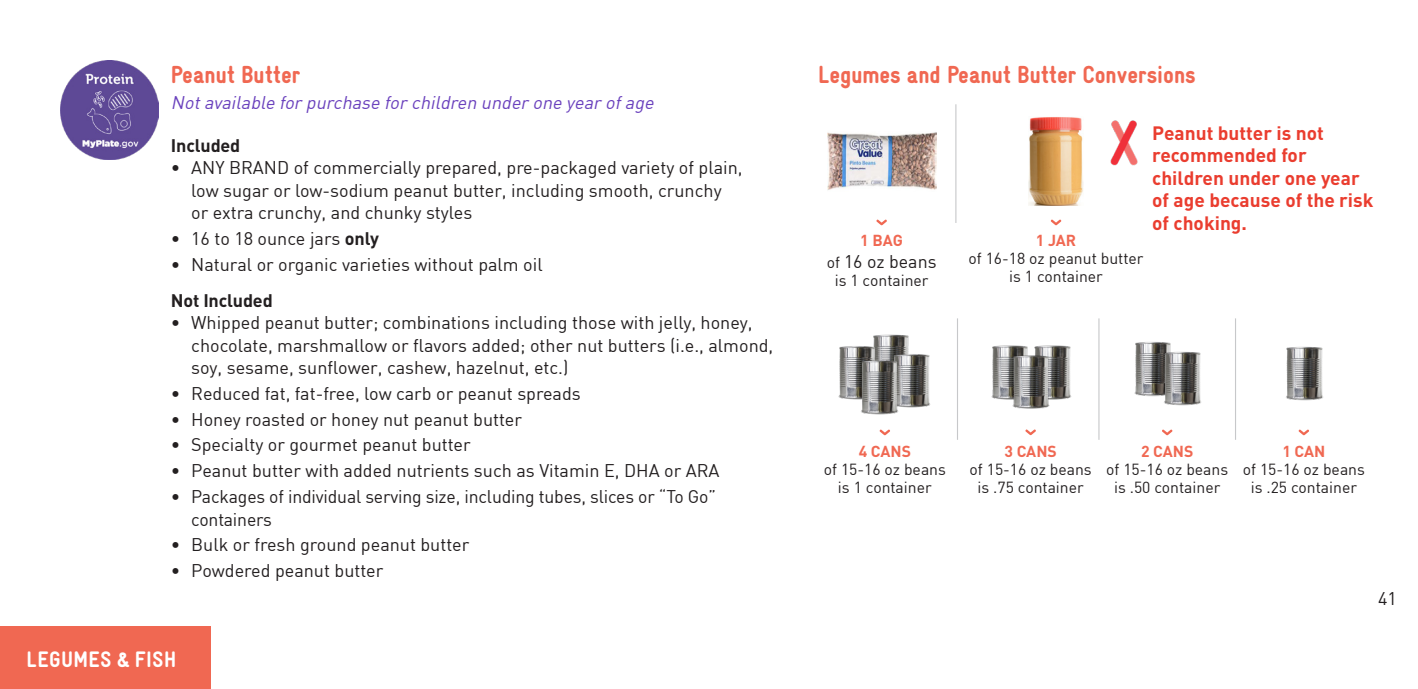
<style>
.page{position:relative;width:1418px;height:689px;background:#fff}
.page>*{position:absolute;margin:0;border:0;box-sizing:border-box;transform-origin:0 0}
.Subhead{font:900 24.75px "Gravur Condensed";color:#f06852}
.t1{font:900 22.5px "Gravur Condensed";letter-spacing:.02em;color:#fff}
.Body_Copy{font:700 19.12px/22.5px "DIN";color:#ea3d2f}
.Bullet_Copy{font:18px/22.5px "DIN";color:#231f20}
.Detail{font:italic 18px "DIN";color:#6a41bd}
.Black_Listing_Subhea{font:700 18px "DIN";letter-spacing:-.01em;color:#231f20}
.t2{font:15.75px/18px "DIN";color:#231f20;text-align:center}
.t3{font:700 15.75px "DIN";color:#f06852}
.s1{font-weight:700}
.s2{font-size:15.75px}
</style>
<div class="page">
<img style="left:1110px;top:120px;width:28px;height:46px">
<img style="left:1064px;top:345px;width:8px;height:54px">
<img style="left:991px;top:346px;width:6px;height:53px">
<img style="left:997px;top:345px;width:67px;height:64px">
<img style="left:1134px;top:342px;width:37px;height:54px">
<img style="left:1148px;top:345px;width:53px;height:61px">
<img style="left:1286px;top:346px;width:37px;height:55px">
<img style="left:873px;top:334px;width:36px;height:11px">
<img style="left:890px;top:345px;width:41px;height:63px">
<img style="left:838px;top:337px;width:52px;height:62px">
<img style="left:846px;top:352px;width:66px;height:63px">
<svg style="left:879px;top:429px;width:11px;height:6px"></svg>
<svg style="left:1025px;top:429px;width:10px;height:6px"></svg>
<svg style="left:1162px;top:429px;width:10px;height:6px"></svg>
<svg style="left:1298px;top:429px;width:11px;height:6px"></svg>
<img style="left:1028px;top:117px;width:55px;height:88px">
<svg style="left:876px;top:219px;width:11px;height:6px"></svg>
<svg style="left:1050px;top:219px;width:11px;height:6px"></svg>
<hr style="left:955px;top:104px;width:1px;height:119px;background:#c7c8ca">
<hr style="left:957px;top:318px;width:1px;height:122px;background:#c7c8ca">
<hr style="left:1098px;top:318px;width:1px;height:122px;background:#c7c8ca">
<hr style="left:1235px;top:318px;width:1px;height:122px;background:#c7c8ca">
<div style="left:0;top:626px;width:210px;height:62px;background:#f06852"></div>
<img style="left:61px;top:61px;width:97px;height:99px">
<img style="left:827px;top:132px;width:109px;height:58px">
<p class="Subhead" style="left:171px;top:61px;width:131px">Peanut Butter</p>
<p class="Detail" style="left:171px;top:91px;width:488px">Notavailable forpurchase forchildren underone yearofage</p>
<p class="Black_Listing_Subhea" style="left:171px;top:133px;width:71px">Included</p>
<p class="Bullet_Copy" style="left:191px;top:156px;width:553px;text-indent:-20px">• ANY BRAND of commercially prepared, pre-packaged variety of plain, low sugar or low-sodium peanut butter, including smooth, crunchy or extra crunchy, and chunky styles</p>
<p class="Bullet_Copy" style="left:171px;top:227px;width:210px">• 16 to 18 ounce jars <span class="s1">only</span></p>
<p class="Bullet_Copy" style="left:171px;top:253px;width:373px">• Natural or organic varieties without palm oil</p>
<p class="Black_Listing_Subhea" style="left:171px;top:288px;width:103px">Not Included</p>
<p class="Bullet_Copy" style="left:191px;top:311px;width:583px;text-indent:-20px">• Whipped peanut butter; combinations including those with jelly, honey, chocolate, marshmallow or flavors added; other nut butters (i.e., almond, soy, sesame, sunflower, cashew, hazelnut, etc.)</p>
<p class="Bullet_Copy" style="left:171px;top:382px;width:411px">• Reduced fat, fat-free, low carb or peanut spreads</p>
<p class="Bullet_Copy" style="left:171px;top:407px;width:353px">• Honey roasted or honey nut peanut butter</p>
<p class="Bullet_Copy" style="left:171px;top:433px;width:301px">• Specialty or gourmet peanut butter</p>
<p class="Bullet_Copy" style="left:171px;top:459px;width:550px">• Peanut butter with added nutrients such as Vitamin E, DHA or ARA</p>
<p class="Bullet_Copy" style="left:191px;top:485px;width:526px;text-indent:-20px">• Packages of individual serving size, including tubes, slices or “To Go” containers</p>
<p class="Bullet_Copy" style="left:171px;top:533px;width:300px">• Bulk or fresh ground peanut butter</p>
<p class="Bullet_Copy" style="left:171px;top:559px;width:214px">• Powdered peanut butter</p>
<p class="t1" style="left:27px;top:646px;width:151px">LEGUMES &amp; FISH</p>
<p class="Subhead" style="left:818px;top:61px;width:379px">Legumes and Peanut Butter Conversions</p>
<p class="Body_Copy" style="left:1152px;top:121px;width:223px">Peanut butter is not recommended for children under one year of age because of the risk of choking.</p>
<p class="t3" style="left:860px;top:229px;width:44px">1 BAG</p>
<p class="Bullet_Copy" style="left:827px;top:250px;width:111px"><span class="s2">of</span> 16 oz beans</p>
<p class="t2" style="left:834px;top:271px;width:95px">is 1 container</p>
<p class="t3" style="left:1035px;top:229px;width:42px">1 JAR</p>
<p class="t2" style="left:968px;top:248px;width:177px">of 16-18 oz peanut butter is 1 container</p>
<p class="t3" style="left:858px;top:440px;width:54px">4 CANS</p>
<p class="t2" style="left:824px;top:459px;width:124px">of 15-16 oz beans is 1 container</p>
<p class="t3" style="left:1004px;top:440px;width:54px">3 CANS</p>
<p class="t2" style="left:969px;top:459px;width:124px">of 15-16 oz beans is .75 container</p>
<p class="t3" style="left:1141px;top:440px;width:54px">2 CANS</p>
<p class="t2" style="left:1106px;top:459px;width:124px">of 15-16 oz beans is .50 container</p>
<p class="t3" style="left:1282px;top:440px;width:45px">1 CAN</p>
<p class="t2" style="left:1242px;top:459px;width:124px">of 15-16 oz beans is .25 container</p>
<p class="Bullet_Copy" style="left:1378px;top:587px;width:20px">41</p>
</div>
